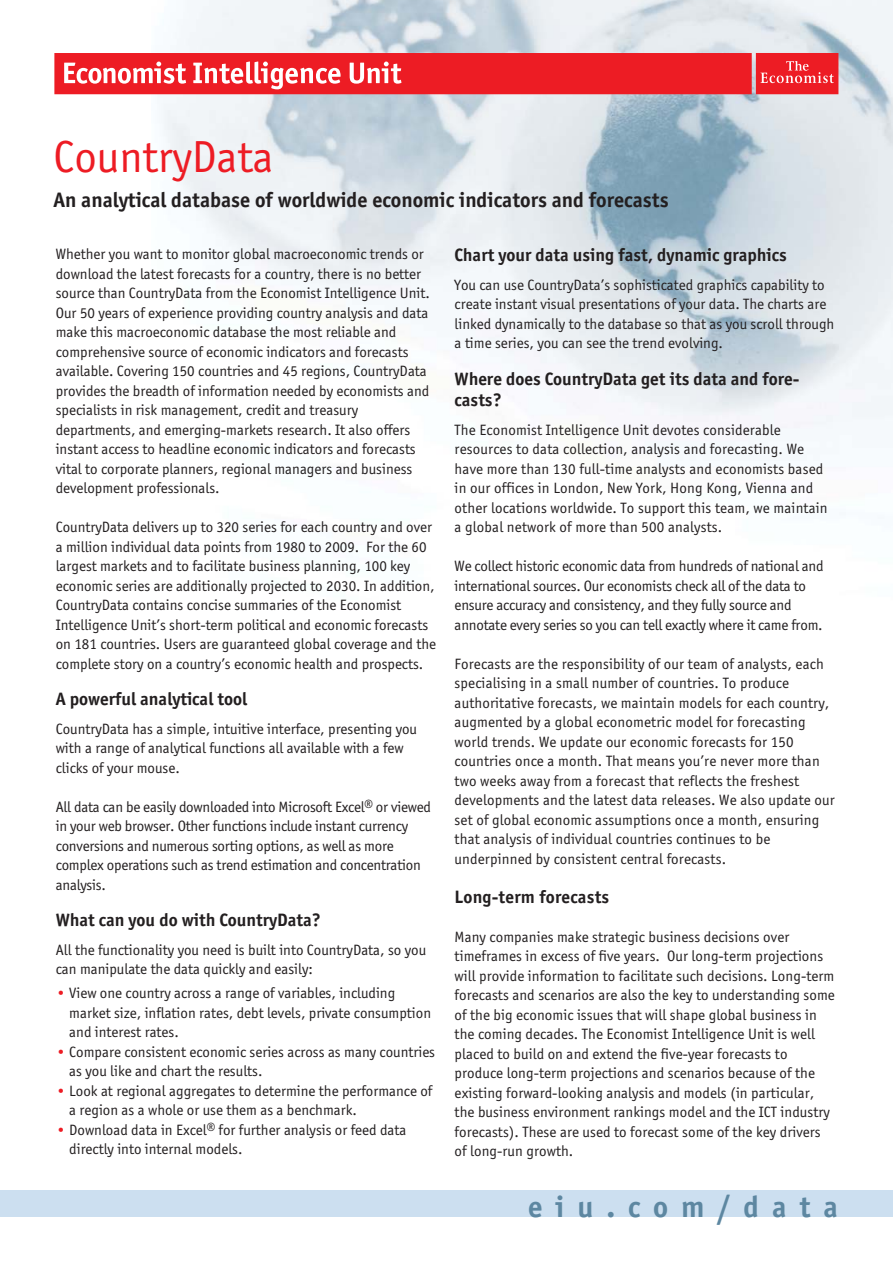
<style>
.page{position:relative;width:893px;height:1263px;background:#fff}
.page>*{position:absolute;margin:0;border:0;box-sizing:border-box;transform-origin:0 0}
.t1{font:45px "Officina San ITC";color:#ed1c24}
.t2{font:700 30px "Officina San ITC";letter-spacing:.43em;color:#5d87a1}
.t3{font:700 21px "Officina San ITC";color:#231f20}
.t4{font:700 18px/21.6px "Officina San ITC";color:#231f20}
.t5{font:15px/19.5px "Officina San ITC";color:#231f20}
.s1{font-weight:700;color:#ed1c24}
</style>
<div class="page">
<img style="left:151px;top:0;width:741px;height:433px">
<svg style="left:755px;top:53px;width:83px;height:41px"></svg>
<div style="left:54px;top:53px;width:697px;height:41px;background:#ed1c24"></div>
<svg style="left:64px;top:62px;width:122px;height:22px"></svg>
<svg style="left:193px;top:62px;width:147px;height:27px"></svg>
<svg style="left:349px;top:62px;width:52px;height:22px"></svg>
<div style="left:0;top:1191px;width:892px;height:26px;background:#ccdff0"></div>
<h1 class="t1" style="left:54px;top:140px;width:221px">CountryData</h1>
<h3 class="t3" style="left:54px;top:192px;width:616px">An analytical database of worldwide economic indicators and forecasts</h3>
<p class="t5" style="left:56px;top:246px;width:375px">Whether you want to monitor global macroeconomic trends or download the latest forecasts for a country, there is no better source than CountryData from the Economist Intelligence Unit.<br>Our 50 years of experience providing country analysis and data make this macroeconomic database the most reliable and comprehensive source of economic indicators and forecasts available. Covering 150 countries and 45 regions, CountryData provides the breadth of information needed by economists and specialists in risk management, credit and treasury departments, and emerging-markets research. It also offers instant access to headline economic indicators and forecasts vital to corporate planners, regional managers and business development professionals.</p>
<p class="t5" style="left:56px;top:519px;width:382px">CountryData delivers up to 320 series for each country and over a million individual data points from 1980 to 2009. For the 60 largest markets and to facilitate business planning, 100 key economic series are additionally projected to 2030. In addition, CountryData contains concise summaries of the Economist Intelligence Unit’s short-term political and economic forecasts on 181 countries. Users are guaranteed global coverage and the complete story on a country’s economic health and prospects.</p>
<p class="t4" style="left:56px;top:690px;width:193px">A powerful analytical tool</p>
<p class="t5" style="left:56px;top:720px;width:363px">CountryData has a simple, intuitive interface, presenting you with a range of analytical functions all available with a few clicks of your mouse.</p>
<p class="t5" style="left:56px;top:798px;width:376px">All data can be easily downloaded into Microsoft Excel<sup>®</sup> or viewed in your web browser. Other functions include instant currency conversions and numerous sorting options, as well as more complex operations such as trend estimation and concentration analysis.</p>
<p class="t4" style="left:56px;top:911px;width:267px">What can you do with CountryData?</p>
<p class="t5" style="left:56px;top:941px;width:372px">All the functionality you need is built into CountryData, so you can manipulate the data quickly and easily:</p>
<p class="t5" style="left:69px;top:984px;width:363px;text-indent:-14px"><span class="s1">•</span> View one country across a range of variables, including market size, inflation rates, debt levels, private consumption and interest rates.</p>
<p class="t5" style="left:69px;top:1043px;width:367px;text-indent:-14px"><span class="s1">•</span> Compare consistent economic series across as many countries as you like and chart the results.</p>
<p class="t5" style="left:69px;top:1082px;width:364px;text-indent:-14px"><span class="s1">•</span> Look at regional aggregates to determine the performance of a region as a whole or use them as a benchmark.</p>
<p class="t5" style="left:69px;top:1121px;width:339px;text-indent:-14px"><span class="s1">•</span> Download data in Excel<sup>®</sup> for further analysis or feed data directly into internal models.</p>
<p class="t4" style="left:454px;top:246px;width:334px">Chart your data using fast, dynamic graphics</p>
<p class="t5" style="left:454px;top:276px;width:381px">You can use CountryData’s sophisticated graphics capability to create instant visual presentations of your data. The charts are linked dynamically to the database so that as you scroll through a time series, you can see the trend evolving.</p>
<p class="t4" style="left:454px;top:369px;width:346px">Where does CountryData get its data and fore&shy;casts?</p>
<p class="t5" style="left:454px;top:421px;width:374px">The Economist Intelligence Unit devotes considerable resources to data collection, analysis and forecasting. We have more than 130 full-time analysts and economists based in our offices in London, New York, Hong Kong, Vienna and other locations worldwide. To support this team, we maintain a global network of more than 500 analysts.</p>
<p class="t5" style="left:454px;top:557px;width:370px">We collect historic economic data from hundreds of national and international sources. Our economists check all of the data to ensure accuracy and consistency, and they fully source and annotate every series so you can tell exactly where it came from.</p>
<p class="t5" style="left:454px;top:655px;width:381px">Forecasts are the responsibility of our team of analysts, each specialising in a small number of countries. To produce authoritative forecasts, we maintain models for each country, augmented by a global econometric model for forecasting world trends. We update our economic forecasts for 150 countries once a month. That means you’re never more than two weeks away from a forecast that reflects the freshest developments and the latest data releases. We also update our set of global economic assumptions once a month, ensuring that analysis of individual countries continues to be underpinned by consistent central forecasts.</p>
<p class="t4" style="left:454px;top:887px;width:156px">Long-term forecasts</p>
<p class="t5" style="left:454px;top:928px;width:382px">Many companies make strategic business decisions over timeframes in excess of five years. Our long-term projections will provide information to facilitate such decisions. Long-term forecasts and scenarios are also the key to understanding some of the big economic issues that will shape global business in the coming decades. The Economist Intelligence Unit is well placed to build on and extend the five-year forecasts to produce long-term projections and scenarios because of the existing forward-looking analysis and models (in particular, the business environment rankings model and the ICT industry forecasts). These are used to forecast some of the key drivers of long-run growth.</p>
<h2 class="t2" style="left:528px;top:1195px;width:311px">eiu.com/data</h2>
</div>
